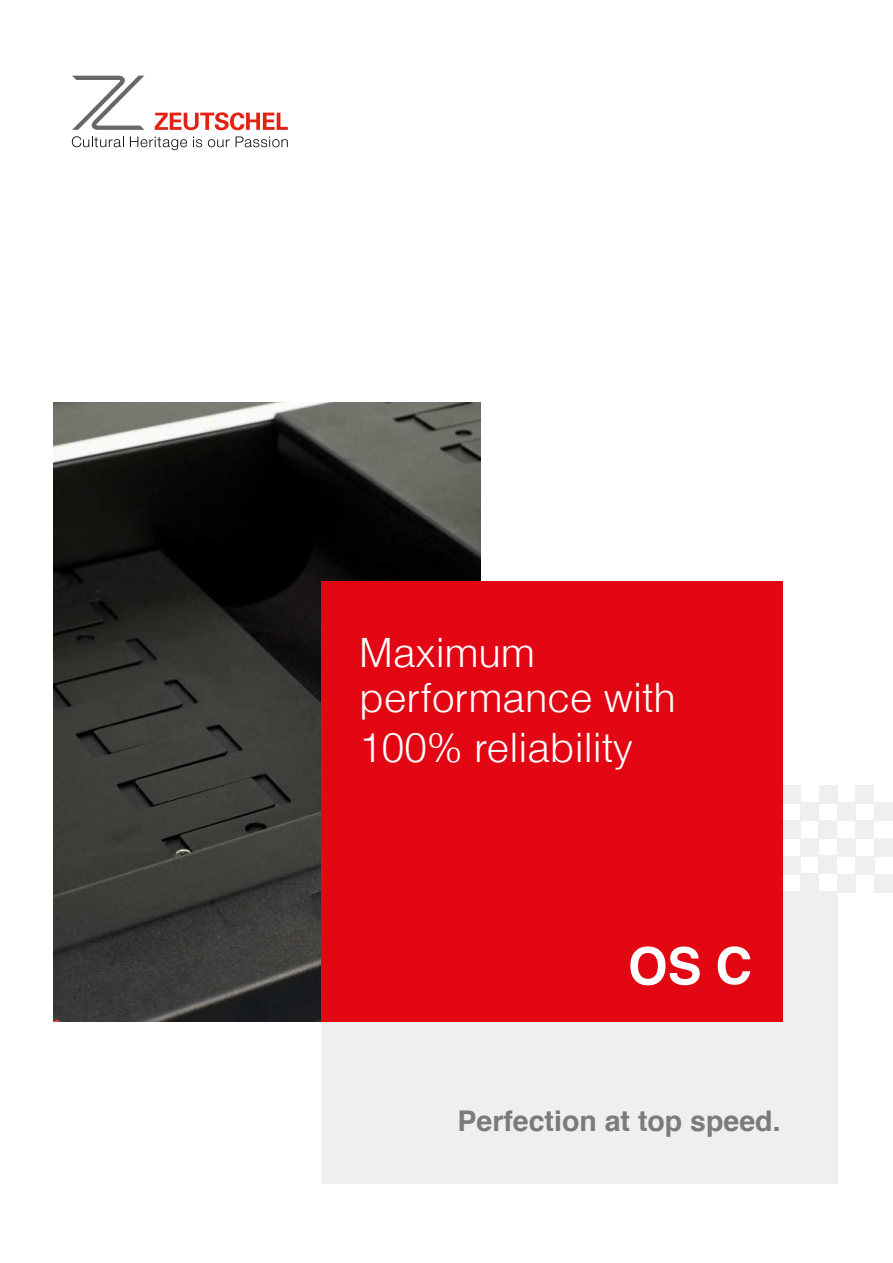
<style>
.page{position:relative;width:893px;height:1263px;background:#fff}
.page>*{position:absolute;margin:0;border:0;box-sizing:border-box;transform-origin:0 0}
.t1{font:700 51px "Helvetica";color:#fff}
.t2{font:300 40.5px/45px "Helvetica";color:#fff}
.t3{font:700 28.5px "Helvetica";color:#7c7b7b}
</style>
<div class="page">
<div style="left:782px;top:856px;width:18px;height:18px;background:#efefef"></div>
<div style="left:800px;top:838px;width:19px;height:18px;background:#efefef"></div>
<div style="left:819px;top:856px;width:18px;height:18px;background:#efefef"></div>
<div style="left:800px;top:874px;width:19px;height:18px;background:#efefef"></div>
<div style="left:837px;top:838px;width:18px;height:18px;background:#efefef"></div>
<div style="left:837px;top:874px;width:18px;height:18px;background:#efefef"></div>
<div style="left:782px;top:785px;width:19px;height:18px;background:#efefef"></div>
<div style="left:819px;top:785px;width:18px;height:18px;background:#efefef"></div>
<div style="left:782px;top:820px;width:19px;height:18px;background:#efefef"></div>
<div style="left:801px;top:802px;width:18px;height:19px;background:#efefef"></div>
<div style="left:819px;top:820px;width:18px;height:18px;background:#efefef"></div>
<div style="left:855px;top:785px;width:18px;height:18px;background:#efefef"></div>
<div style="left:837px;top:802px;width:18px;height:19px;background:#efefef"></div>
<div style="left:855px;top:820px;width:18px;height:18px;background:#efefef"></div>
<div style="left:874px;top:838px;width:18px;height:19px;background:#efefef"></div>
<div style="left:856px;top:820px;width:18px;height:18px;background:#efefef"></div>
<div style="left:874px;top:802px;width:18px;height:18px;background:#efefef"></div>
<div style="left:856px;top:785px;width:18px;height:18px;background:#efefef"></div>
<div style="left:874px;top:874px;width:18px;height:18px;background:#efefef"></div>
<div style="left:856px;top:856px;width:19px;height:19px;background:#efefef"></div>
<img style="left:54px;top:403px;width:427px;height:618px">
<div style="left:321px;top:892px;width:517px;height:292px;background:#efefef"></div>
<div style="left:321px;top:581px;width:461px;height:440px;background:#e30613"></div>
<svg style="left:72px;top:136px;width:52px;height:11px"></svg>
<svg style="left:130px;top:136px;width:57px;height:14px"></svg>
<svg style="left:193px;top:136px;width:9px;height:11px"></svg>
<svg style="left:208px;top:139px;width:22px;height:8px"></svg>
<svg style="left:236px;top:136px;width:52px;height:11px"></svg>
<svg style="left:72px;top:76px;width:72px;height:54px"></svg>
<svg style="left:155px;top:112px;width:133px;height:18px"></svg>
<p class="t2" style="left:359px;top:634px;width:318px">Maximum performance with</p>
<p class="t2" style="left:359px;top:729px;width:275px">100% reliability</p>
<p class="t1" style="left:628px;top:946px;width:126px">OS C</p>
<p class="t3" style="left:457px;top:1110px;width:325px">Perfection at top speed.</p>
</div>
